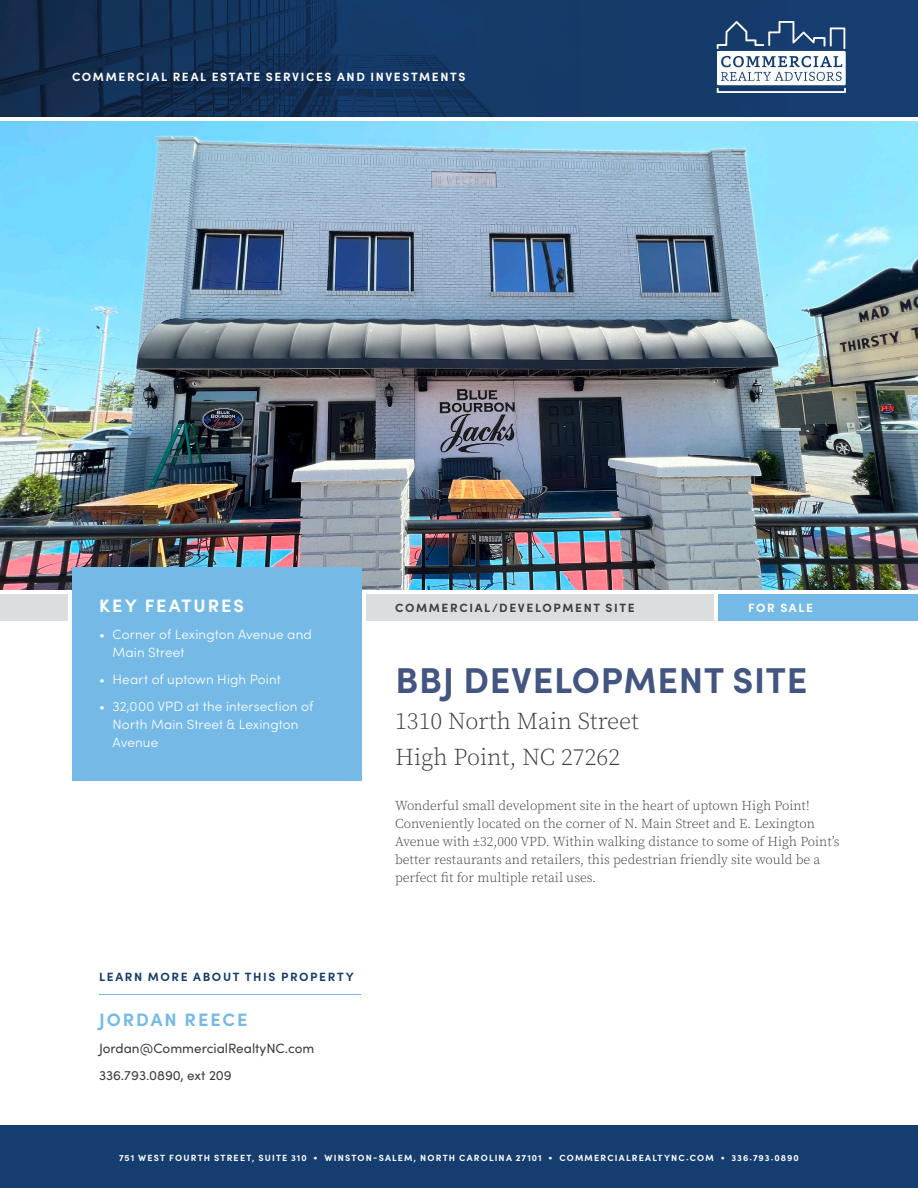
<style>
.page{position:relative;width:918px;height:1188px;background:#fff}
.page>*{position:absolute;margin:0;border:0;box-sizing:border-box;transform-origin:0 0}
.t1{font:700 36px "Sofia Pro";letter-spacing:.02em;color:#435681}
.t2{font:300 24px/36px "Source Serif Pro";color:#3e3e3f}
.t3{font:700 18px "Sofia Pro";letter-spacing:.11em;color:#75bae7}
.t4{font:700 18px "Sofia Pro";letter-spacing:.11em;color:#fff}
.t5{font:300 13.5px/18px "Source Serif Pro";color:#3e3e3f}
.t6{font:300 13.5px/18px "Sofia Pro";letter-spacing:.01em;color:#fff}
.t7{font:13.5px/27px "Sofia Pro";color:#3e3e3f}
.t8{font:700 12px "Sofia Pro";letter-spacing:.135em;color:#fff}
.t9{font:700 12px "Sofia Pro";letter-spacing:.135em;color:#163d6f}
.t10{font:700 12px "Sofia Pro";letter-spacing:.135em;color:#3e3e3f}
.t11{font:700 9px "Sofia Pro";letter-spacing:.135em;color:#fff}
</style>
<div class="page">
<img style="left:0;top:0;width:918px;height:117px">
<img style="left:0;top:122px;width:918px;height:468px">
<div style="left:366px;top:594px;width:348px;height:27px;background:#dcdddf"></div>
<div style="left:0;top:594px;width:68px;height:27px;background:#dcdddf"></div>
<div style="left:718px;top:594px;width:200px;height:27px;background:#75bae7"></div>
<div style="left:717px;top:51px;width:129px;height:34px;background:#fbfcfd"></div>
<svg style="left:721px;top:56px;width:121px;height:25px"></svg>
<svg style="left:717px;top:88px;width:129px;height:5px"></svg>
<svg style="left:717px;top:21px;width:128px;height:28px;background:#335580"></svg>
<hr style="left:99px;top:994px;width:262px;height:1px;background:#75bae7">
<div style="left:0;top:1125px;width:918px;height:63px;background:#163d6f"></div>
<div style="left:72px;top:567px;width:289px;height:214px;background:#75bae7"></div>
<p class="t8" style="left:72px;top:68px;width:395px">COMMERCIAL REAL ESTATE SERVICES AND INVESTMENTS</p>
<h3 class="t4" style="left:99px;top:592px;width:146px">KEY FEATURES</h3>
<p class="t6" style="left:113px;top:625px;width:201px;text-indent:-14px">• Corner of Lexington Avenue and<br>Main Street</p>
<p class="t6" style="left:99px;top:670px;width:183px">• Heart of uptown High Point</p>
<p class="t6" style="left:113px;top:697px;width:202px;text-indent:-14px">• 32,000 VPD at the intersection of<br>North Main Street &amp; Lexington<br>Avenue</p>
<p class="t9" style="left:99px;top:968px;width:256px">LEARN MORE ABOUT THIS PROPERTY</p>
<h3 class="t3" style="left:99px;top:1006px;width:150px">JORDAN REECE</h3>
<p class="t7" style="left:99px;top:1034px;width:217px">Jordan@CommercialRealtyNC.com<br>336.793.0890, ext 209</p>
<p class="t10" style="left:395px;top:599px;width:241px">COMMERCIAL/DEVELOPMENT SITE</p>
<p class="t8" style="left:748px;top:599px;width:66px">FOR SALE</p>
<h1 class="t1" style="left:395px;top:653px;width:413px">BBJ DEVELOPMENT SITE</h1>
<h2 class="t2" style="left:395px;top:703px;width:245px">1310 North Main Street<br>High Point, NC 27262</h2>
<p class="t5" style="left:395px;top:797px;width:446px">Wonderful small development site in the heart of uptown High Point!<br>Conveniently located on the corner of N. Main Street and E. Lexington Avenue with ±32,000 VPD. Within walking distance to some of High Point’s better restaurants and retailers, this pedestrian friendly site would be a perfect fit for multiple retail uses.</p>
<p class="t11" style="left:119px;top:1151px;width:681px">751 WEST FOURTH STREET, SUITE 310 • WINSTON-SALEM, NORTH CAROLINA 27101 • COMMERCIALREALTYNC.COM • 336.793.0890</p>
</div>
